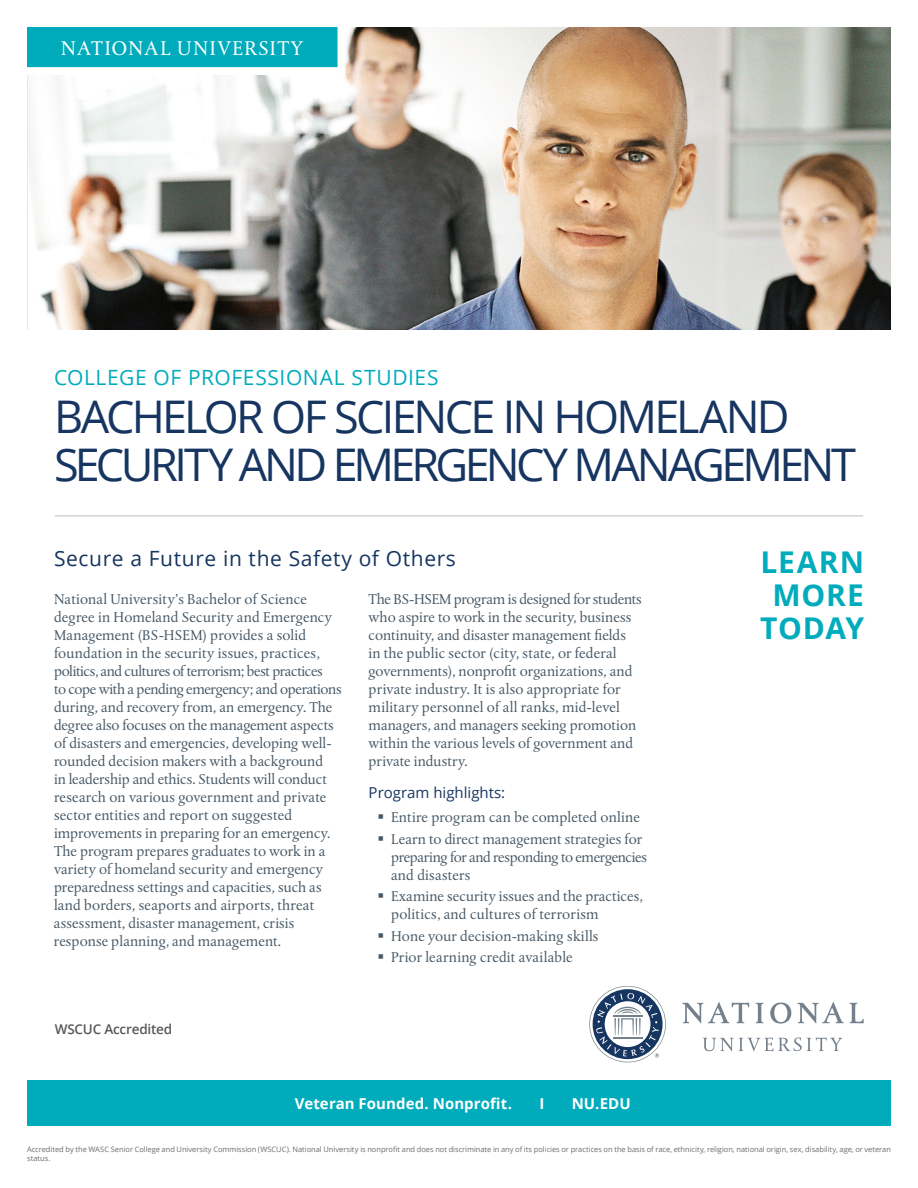
<style>
.page{position:relative;width:918px;height:1188px;background:#fff}
.page>*{position:absolute;margin:0;border:0;box-sizing:border-box;transform-origin:0 0}
.t1{font:45px/48px "Open Sans";letter-spacing:-.07em;color:#163560}
.t2{font:700 30px/33px "Open Sans";letter-spacing:.025em;color:#00acbc;text-align:center}
.t3{font:21px "Open Sans";letter-spacing:.03em;color:#163560}
.t4{font:21px "Open Sans";letter-spacing:.03em;color:#00acbc}
.t5{font:21px "Albertina MT Std";letter-spacing:.065em;color:#fff}
.t6{font:15px/18px "Albertina MT Std";color:#475865}
.t7{font:15px/18px "Albertina MT Std";letter-spacing:-.025em;color:#475865}
.t8{font:700 15px "Open Sans";letter-spacing:.005em;color:#fff}
.t9{font:15px "Open Sans";color:#163560}
.t10{font:600 13.5px "Open Sans";letter-spacing:-.015em;color:#57585a}
.t11{font:7.5px/9px "Open Sans";letter-spacing:-.005em;color:#6c6d70}
</style>
<div class="page">
<img style="left:28px;top:27px;width:863px;height:302px">
<hr style="left:55px;top:516px;width:808px;height:1px;background:#b8bfc7">
<svg style="left:683px;top:1002px;width:66px;height:22px"></svg>
<svg style="left:756px;top:1003px;width:7px;height:20px"></svg>
<svg style="left:770px;top:1003px;width:21px;height:21px"></svg>
<svg style="left:798px;top:1002px;width:46px;height:22px"></svg>
<svg style="left:850px;top:1003px;width:14px;height:20px"></svg>
<svg style="left:703px;top:1038px;width:139px;height:14px"></svg>
<svg style="left:589px;top:986px;width:77px;height:76px"></svg>
<svg style="left:27px;top:27px;width:322px;height:52px;background:#1fb5c3"></svg>
<div style="left:0;top:67px;width:341px;height:8px;background:#fff"></div>
<div style="left:27px;top:1080px;width:864px;height:46px;background:#00acbc"></div>
<h3 class="t5" style="left:61px;top:36px;width:244px">NATIONAL UNIVERSITY</h3>
<h3 class="t4" style="left:54px;top:363px;width:386px">COLLEGE OF PROFESSIONAL STUDIES</h3>
<h1 class="t1" style="left:54px;top:391px;width:804px">BACHELOR OF SCIENCE IN HOMELAND<br>SECURITY AND EMERGENCY MANAGEMENT</h1>
<h3 class="t3" style="left:54px;top:544px;width:404px">Secure a Future in the Safety of Others</h3>
<p class="t6" style="left:54px;top:590px;width:289px">National University’s Bachelor of Science degree in Homeland Security and Emergency Management (BS-HSEM) provides a solid foundation in the security issues, practices, politics, and cultures of terrorism; best practices<br>to cope with a pending emergency; and operations during, and recovery from, an emergency. The degree also focuses on the management aspects of disasters and emergencies, developing well&shy;rounded decision makers with a background<br>in leadership and ethics. Students will conduct research on various government and private sector entities and report on suggested improvements in preparing for an emergency.<br>The program prepares graduates to work in a variety of homeland security and emergency preparedness settings and capacities, such as land borders, seaports and airports, threat assessment, disaster management, crisis response planning, and management.</p>
<p class="t10" style="left:55px;top:1020px;width:119px">WSCUC Accredited</p>
<p class="t6" style="left:369px;top:590px;width:275px">The BS-HSEM program is designed for students who aspire to work in the security, business continuity, and disaster management fields in the public sector (city, state, or federal governments), nonprofit organizations, and private industry. It is also appropriate for military personnel of all ranks, mid-level managers, and managers seeking promotion within the various levels of government and private industry.</p>
<p class="t9" style="left:369px;top:782px;width:138px">Program highlights:</p>
<p class="t6" style="left:391px;top:807px;width:253px;line-height:21.5px">Entire program can be completed online<br>Learn to direct management strategies for</p>
<p class="t7" style="left:391px;top:848px;width:258px">preparing for and responding to emergencies and disasters</p>
<p class="t6" style="left:391px;top:888px;width:253px">Examine security issues and the practices, politics, and cultures of terrorism</p>
<p class="t6" style="left:391px;top:925px;width:209px;line-height:21.5px">Hone your decision-making skills<br>Prior learning credit available</p>
<p class="t8" style="left:295px;top:1093px;width:219px">Veteran Founded. Nonprofit.</p>
<p class="t8" style="left:539px;top:1093px;width:6px">I</p>
<p class="t8" style="left:572px;top:1093px;width:61px">NU.EDU</p>
<h2 class="t2" style="left:760px;top:545px;width:105px">LEARN<br>MORE<br>TODAY</h2>
<p class="t11" style="left:27px;top:1144px;width:866px">Accredited by the WASC Senior College and University Commission (WSCUC). National University is nonprofit and does not discriminate in any of its policies or practices on the basis of race, ethnicity, religion, national origin, sex, disability, age, or veteran status.</p>
</div>
